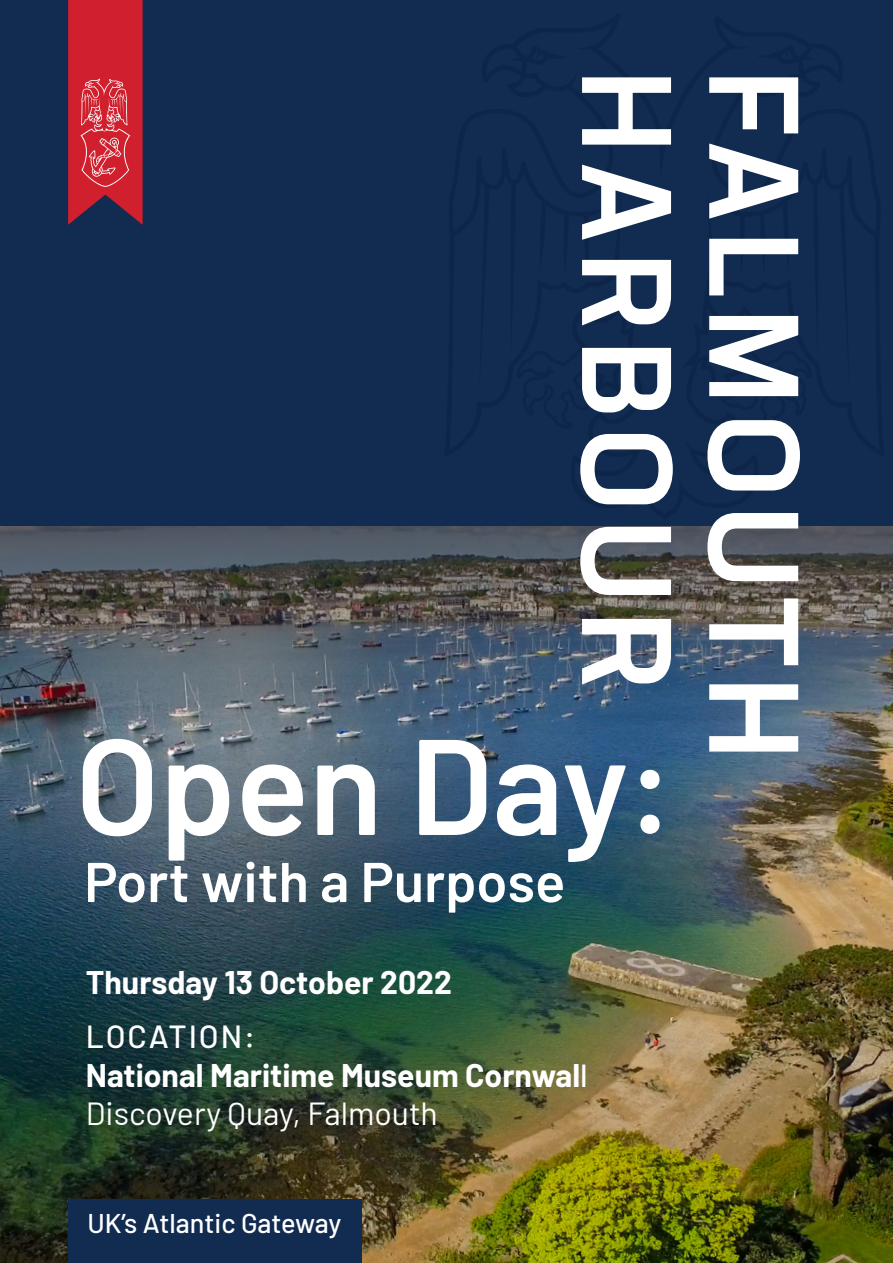
<style>
.page{position:relative;width:893px;height:1263px;background:#fff}
.page>*{position:absolute;margin:0;border:0;box-sizing:border-box;transform-origin:0 0}
.t1{font:600 135.75px "Barlow";letter-spacing:-.005em;color:#fff}
.t2{font:600 55.95px "Barlow";color:#fff}
.t3{font:700 31.95px "Barlow";color:#fff}
.t4{font:31.95px "Barlow";color:#fff}
.t5{font:500 31.95px "Barlow";letter-spacing:.06em;color:#fff}
.t6{font:500 27.15px "Barlow";letter-spacing:-.005em;color:#fff}
.s1{font-weight:500}
</style>
<div class="page">
<img style="left:0;top:740px;width:893px;height:523px">
<div style="left:0;top:0;width:893px;height:526px;background:#122b50"></div>
<svg style="left:0;top:526px;width:893px;height:214px;background:#535c66"></svg>
<img style="left:215px;top:789px;width:55px;height:42px">
<div style="left:68px;top:1199px;width:294px;height:64px;background:#122b50"></div>
<svg style="left:68px;top:0;width:75px;height:225px;background:#c42c3b"></svg>
<svg style="left:580px;top:77px;width:93px;height:608px"></svg>
<svg style="left:707px;top:77px;width:93px;height:674px"></svg>
<p class="t1" style="left:75px;top:686px;width:601px">Open Day:</p>
<p class="t2" style="left:84px;top:841px;width:482px">Port with a Purpose</p>
<p class="t3" style="left:86px;top:959px;width:368px">Thursday 13 October 2022</p>
<p class="t5" style="left:86px;top:1013px;width:171px">LOCATION:</p>
<p class="t3" style="left:86px;top:1051px;width:503px">National Maritime Museum Cornwal<span class="s1">l</span></p>
<p class="t4" style="left:86px;top:1090px;width:354px">Discovery Quay, Falmouth</p>
<p class="t6" style="left:87px;top:1203px;width:255px">UK’s Atlantic Gateway</p>
</div>
